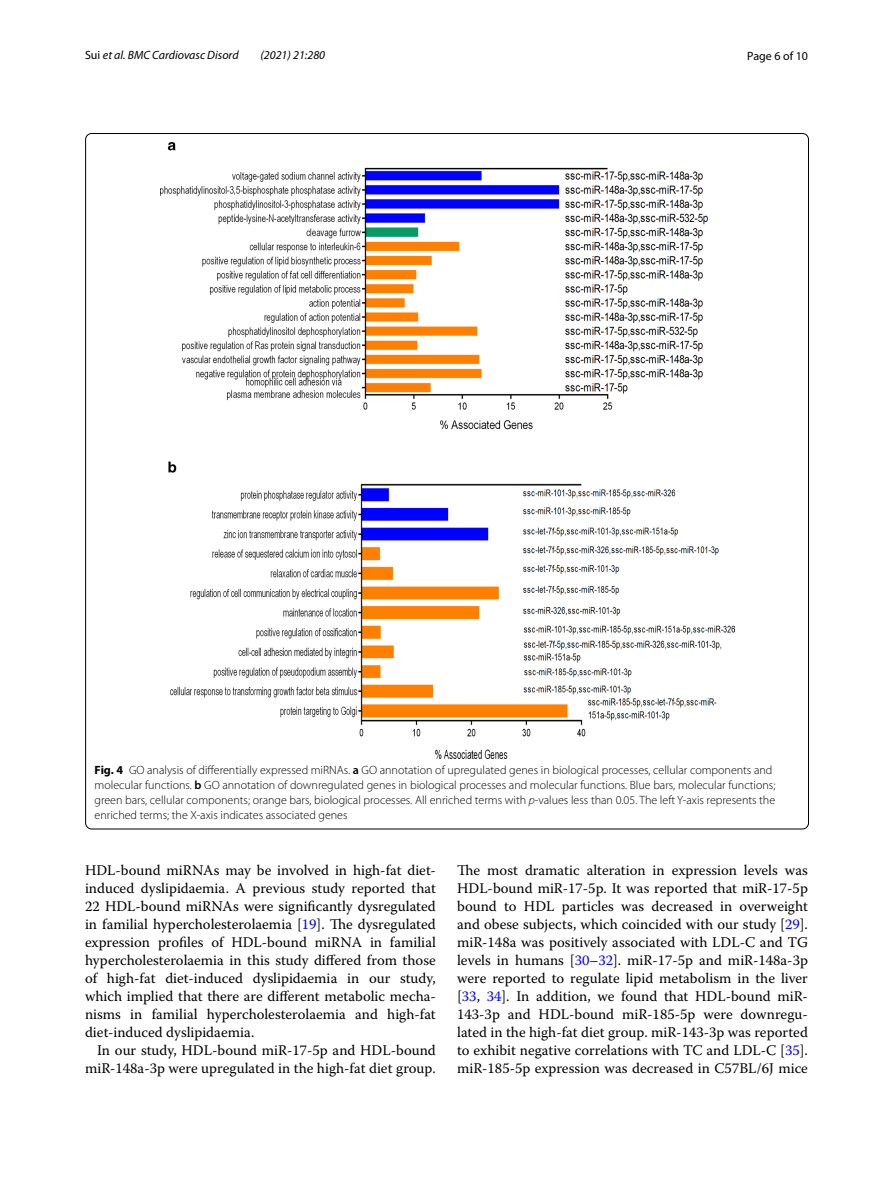
<style>
.page{position:relative;width:893px;height:1187px;background:#fff}
.page>*{position:absolute;margin:0;border:0;box-sizing:border-box;transform-origin:0 0}
.t1{font:14.7px/18px "Warnock Pro";color:#000;text-align:justify}
.t2{font:300 12px/15px "Myriad Pro";color:#000}
.t3{font:italic 12px "Myriad Pro";color:#000}
.t4{font:12px "Myriad Pro";color:#000}
.s1{font-style:normal}
.s2{font-weight:700}
.s3{font-weight:600}
.s4{font-style:italic}
.s5{color:#00f}
</style>
<div class="page">
<img style="left:160px;top:142px;width:574px;height:616px">
<p class="t3" style="left:85px;top:48px;width:155px"><span class="s1">Sui</span> et al. BMC Cardiovasc Disord</p>
<p class="t3" style="left:261px;top:48px;width:66px">(2021) 21:280</p>
<p class="t4" style="left:747px;top:48px;width:62px">Page 6 of 10</p>
<p class="t2" style="left:95px;top:762px;width:682px"><span class="s2">Fig. 4</span> GO analysis of differentially expressed miRNAs. <span class="s3">a</span> GO annotation of upregulated genes in biological processes, cellular components and molecular functions. <span class="s3">b</span> GO annotation of downregulated genes in biological processes and molecular functions. Blue bars, molecular functions; green bars, cellular components; orange bars, biological processes. All enriched terms with <span class="s4">p</span>-values less than 0.05. The left Y-axis represents the enriched terms; the X-axis indicates associated genes</p>
<p class="t1" style="left:85px;top:860px;width:352px">HDL-bound miRNAs may be involved in high-fat diet&shy;induced dyslipidaemia. A previous study reported that 22 HDL-bound miRNAs were significantly dysregulated in familial hypercholesterolaemia [<span class="s5">19</span>]. The dysregulated expression profiles of HDL-bound miRNA in familial hypercholesterolaemia in this study differed from those of high-fat diet-induced dyslipidaemia in our study, which implied that there are different metabolic mecha&shy;nisms in familial hypercholesterolaemia and high-fat diet-induced dyslipidaemia.</p>
<p class="t1" style="left:85px;top:1040px;width:352px;text-align:right">In our study, HDL-bound miR-17-5p and HDL-bound miR-148a-3p were upregulated in the high-fat diet group.</p>
<p class="t1" style="left:457px;top:860px;width:352px">The most dramatic alteration in expression levels was HDL-bound miR-17-5p. It was reported that miR-17-5p bound to HDL particles was decreased in overweight and obese subjects, which coincided with our study [<span class="s5">29</span>]. miR-148a was positively associated with LDL-C and TG levels in humans [<span class="s5">30</span>–<span class="s5">32</span>]. miR-17-5p and miR-148a-3p were reported to regulate lipid metabolism in the liver [<span class="s5">33</span>, <span class="s5">34</span>]. In addition, we found that HDL-bound miR-143-3p and HDL-bound miR-185-5p were downregu&shy;lated in the high-fat diet group. miR-143-3p was reported to exhibit negative correlations with TC and LDL-C [<span class="s5">35</span>]. miR-185-5p expression was decreased in C57BL/6J mice</p>
</div>
